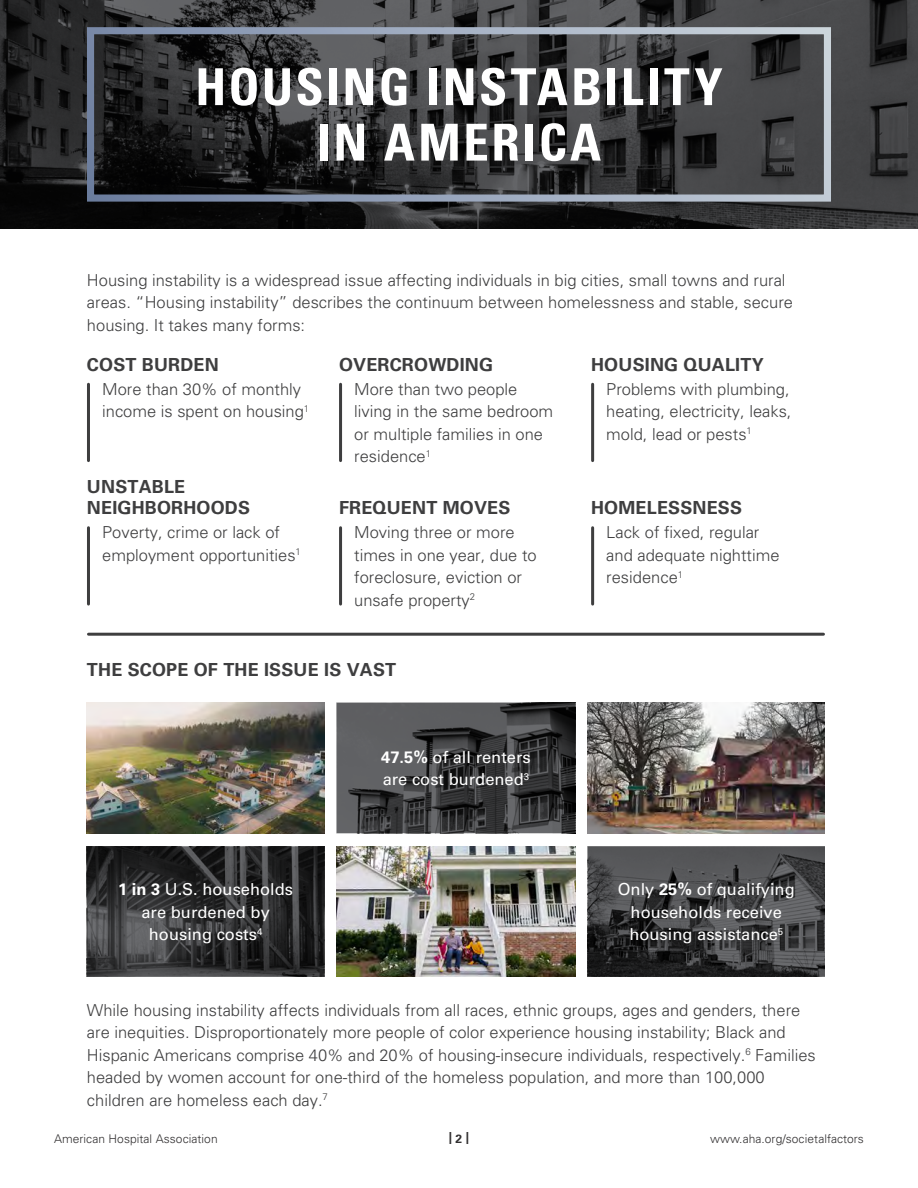
<style>
.page{position:relative;width:918px;height:1188px;background:#fff}
.page>*{position:absolute;margin:0;border:0;box-sizing:border-box;transform-origin:0 0}
.t1{font:700 condensed 51px/55.5px "Univers LT Std";letter-spacing:.045em;color:#fff;text-align:center}
.t2{font:700 18px/21px "Univers LT Std";letter-spacing:.01em;color:#3e3e3f}
.t3{font:300 16.5px/22.5px "Univers LT Std";color:#3e3e3f}
.t4{font:16.5px/22.5px "Univers LT Std";color:#fff;text-align:center}
.t5{font:300 12px "Univers LT Std";letter-spacing:.005em;color:#312f30}
.t6{font:700 12px "Univers LT Std";color:#312f30}
.s1{font-weight:700}
</style>
<div class="page">
<img style="left:0;top:0;width:918px;height:229px">
<hr style="left:87px;top:384px;width:3px;height:77px;background:#3e3e3f">
<hr style="left:339px;top:384px;width:3px;height:77px;background:#3e3e3f">
<hr style="left:591px;top:384px;width:3px;height:77px;background:#3e3e3f">
<hr style="left:87px;top:528px;width:3px;height:76px;background:#3e3e3f">
<hr style="left:339px;top:528px;width:3px;height:76px;background:#3e3e3f">
<hr style="left:591px;top:528px;width:3px;height:76px;background:#3e3e3f">
<hr style="left:88px;top:633px;width:735px;height:3px;background:#3e3e3f">
<svg style="left:87px;top:703px;width:738px;height:274px"></svg>
<img style="left:87px;top:703px;width:237px;height:130px">
<img style="left:337px;top:703px;width:238px;height:130px">
<img style="left:588px;top:703px;width:237px;height:130px">
<img style="left:87px;top:846px;width:237px;height:131px">
<img style="left:337px;top:846px;width:238px;height:131px">
<img style="left:588px;top:846px;width:237px;height:131px">
<p class="t1" style="left:195px;top:59px;width:529px">HOUSING INSTABILITY<br>IN AMERICA</p>
<p class="t3" style="left:87px;top:269px;width:708px">Housing instability is a widespread issue affecting individuals in big cities, small towns and rural areas. “Housing instability” describes the continuum between homelessness and stable, secure housing. It takes many forms:</p>
<p class="t2" style="left:87px;top:354px;width:133px">COST BURDEN</p>
<p class="t2" style="left:339px;top:354px;width:156px">OVERCROWDING</p>
<p class="t2" style="left:591px;top:354px;width:174px">HOUSING QUALITY</p>
<p class="t3" style="left:102px;top:378px;width:209px">More than 30% of monthly income is spent on housing<sup>1</sup></p>
<p class="t3" style="left:354px;top:378px;width:200px">More than two people living in the same bedroom or multiple families in one residence<sup>1</sup></p>
<p class="t3" style="left:606px;top:378px;width:187px;text-align:justify">Problems with plumbing, heating, electricity, leaks, mold, lead or pests<sup>1</sup></p>
<p class="t2" style="left:87px;top:477px;width:165px">UNSTABLE<br>NEIGHBORHOODS</p>
<p class="t2" style="left:339px;top:498px;width:173px">FREQUENT MOVES</p>
<p class="t2" style="left:591px;top:498px;width:153px">HOMELESSNESS</p>
<p class="t3" style="left:102px;top:521px;width:200px">Poverty, crime or lack of employment opportunities<sup>1</sup></p>
<p class="t3" style="left:354px;top:521px;width:184px">Moving three or more times in one year, due to foreclosure, eviction or unsafe property<sup>2</sup></p>
<p class="t3" style="left:606px;top:521px;width:175px">Lack of fixed, regular and adequate nighttime residence<sup>1</sup></p>
<p class="t2" style="left:87px;top:659px;width:311px">THE SCOPE OF THE ISSUE IS VAST</p>
<p class="t4" style="left:381px;top:746px;width:151px;text-align:left"><span class="s1">47.5%</span> of all renters are cost burdened<sup>3</sup></p>
<p class="t4" style="left:118px;top:878px;width:177px"><span class="s1">1 in 3</span> U.S. households are burdened by housing costs<sup>4</sup></p>
<p class="t4" style="left:618px;top:878px;width:178px">Only <span class="s1">25%</span> of qualifying households receive housing assistance<sup>5</sup></p>
<p class="t3" style="left:87px;top:999px;width:730px">While housing instability affects individuals from all races, ethnic groups, ages and genders, there are inequities. Disproportionately more people of color experience housing instability; Black and Hispanic Americans comprise 40% and 20% of housing-insecure individuals, respectively.<sup>6</sup> Families headed by women account for one-third of the homeless population, and more than 100,000 children are homeless each day.<sup>7</sup></p>
<p class="t5" style="left:54px;top:1131px;width:165px">American Hospital Association</p>
<p class="t6" style="left:449px;top:1130px;width:22px">| 2 |</p>
<p class="t5" style="left:710px;top:1131px;width:155px">www.aha.org/societalfactors</p>
</div>
